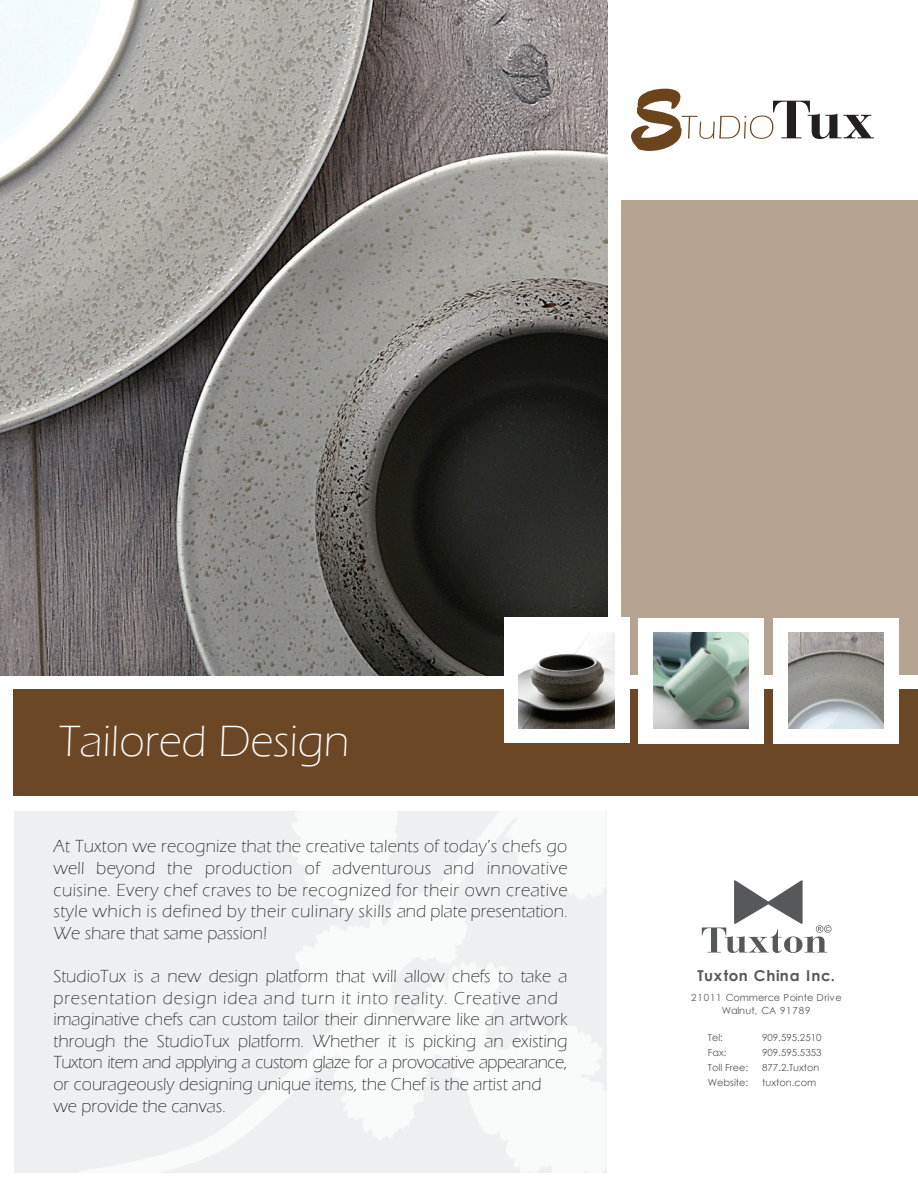
<style>
.page{position:relative;width:918px;height:1188px;background:#fff}
.page>*{position:absolute;margin:0;border:0;box-sizing:border-box;transform-origin:0 0}
.t1{font:300 45px "Eras ITC";color:#fff}
.t2{font:300 18px/21.6px "Eras ITC";color:#231f20;text-align:justify}
.t3{font:700 15px "Century Gothic";letter-spacing:.05em;color:#57585a}
.t4{font:9.75px/15px "Century Gothic";color:#57585a}
.t5{font:9.75px/13.5px "Century Gothic";letter-spacing:.03em;color:#57585a;text-align:center}
</style>
<div class="page">
<div style="left:621px;top:200px;width:297px;height:475px;background:#b5a392"></div>
<div style="left:14px;top:689px;width:904px;height:106px;background:#6c4726"></div>
<img style="left:0;top:0;width:607px;height:675px">
<div style="left:504px;top:617px;width:126px;height:126px;background:#fff"></div>
<img style="left:519px;top:632px;width:96px;height:96px">
<div style="left:638px;top:618px;width:126px;height:126px;background:#fff"></div>
<img style="left:653px;top:633px;width:96px;height:96px">
<div style="left:773px;top:618px;width:126px;height:126px;background:#fff"></div>
<img style="left:788px;top:633px;width:96px;height:96px">
<svg style="left:631px;top:89px;width:243px;height:62px"></svg>
<svg style="left:702px;top:880px;width:130px;height:73px"></svg>
<h1 class="t1" style="left:59px;top:716px;width:292px">Tailored Design</h1>
<p class="t2" style="left:53px;top:836px;width:516px">At Tuxton we recognize that the creative talents of today’s chefs go well beyond the production of adventurous and innovative cuisine. Every chef craves to be recognized for their own creative style which is defined by their culinary skills and plate presentation.<br>We share that same passion!</p>
<p class="t2" style="left:53px;top:966px;width:516px;text-align:left">StudioTux is a new design platform that will allow chefs to take a presentation design idea and turn it into reality. Creative and imaginative chefs can custom tailor their dinnerware like an artwork through the StudioTux platform. Whether it is picking an existing Tuxton item and applying a custom glaze for a provocative appearance, or courageously designing unique items, the Chef is the artist and we provide the canvas.</p>
<p class="t3" style="left:697px;top:964px;width:139px">Tuxton China Inc.</p>
<p class="t5" style="left:691px;top:990px;width:152px">21011 Commerce Pointe Drive<br>Walnut, CA 91789</p>
<p class="t4" style="left:708px;top:1030px;width:42px">Tel:<br>Fax:<br>Toll Free:<br>Website:</p>
<p class="t4" style="left:762px;top:1030px;width:61px">909.595.2510<br>909.595.5353<br>877.2.Tuxton tuxton.com</p>
</div>
